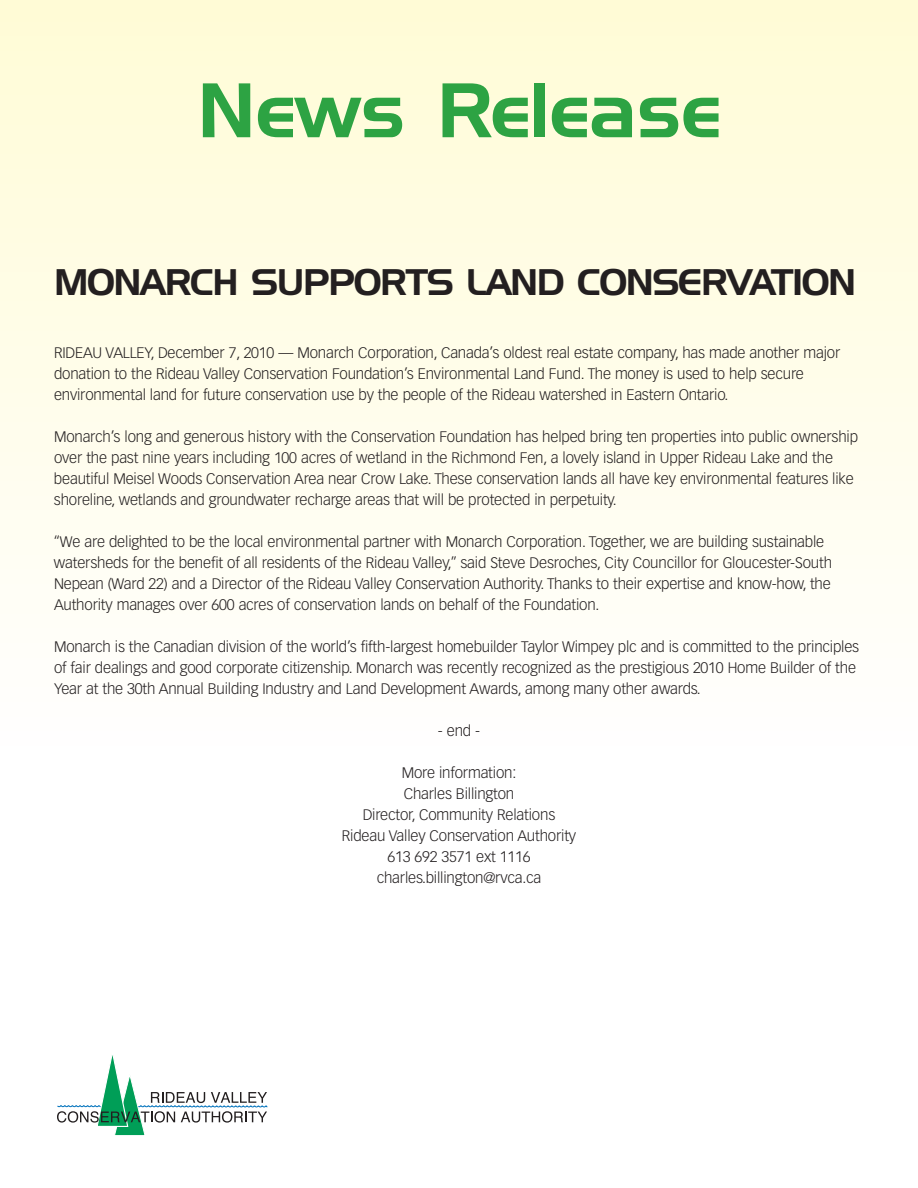
<style>
.page{position:relative;width:918px;height:1188px;background:#fff}
.page>*{position:absolute;margin:0;border:0;box-sizing:border-box;transform-origin:0 0}
.t1{font:75px "Handel Gothic BT";color:#2da343}
.t2{font:36px "Handel Gothic BT";letter-spacing:-.04em;color:#231f20}
.t3{font:300 15px/21px "Vectora LH";letter-spacing:-.01em;color:#231f20}
</style>
<div class="page">
<div style="left:0;top:0;width:918px;height:747px;background:linear-gradient(to bottom,#fffbd5,#fffefe)"></div>
<svg style="left:57px;top:1055px;width:210px;height:81px"></svg>
<h1 class="t1" style="left:197px;top:83px;width:525px">News Release</h1>
<h2 class="t2" style="left:54px;top:269px;width:804px">MONARCH SUPPORTS LAND CONSERVATION</h2>
<p class="t3" style="left:54px;top:343px;width:788px">RIDEAU VALLEY, December 7, 2010 — Monarch Corporation, Canada’s oldest real estate company, has made another major donation to the Rideau Valley Conservation Foundation’s Environmental Land Fund. The money is used to help secure environmental land for future conservation use by the people of the Rideau watershed in Eastern Ontario.</p>
<p class="t3" style="left:54px;top:427px;width:806px">Monarch’s long and generous history with the Conservation Foundation has helped bring ten properties into public ownership over the past nine years including 100 acres of wetland in the Richmond Fen, a lovely island in Upper Rideau Lake and the beautiful Meisel Woods Conservation Area near Crow Lake. These conservation lands all have key environmental features like shoreline, wetlands and groundwater recharge areas that will be protected in perpetuity.</p>
<p class="t3" style="left:54px;top:532px;width:780px">“We are delighted to be the local environmental partner with Monarch Corporation. Together, we are building sustainable watersheds for the benefit of all residents of the Rideau Valley,” said Steve Desroches, City Councillor for Gloucester-South Nepean (Ward 22) and a Director of the Rideau Valley Conservation Authority. Thanks to their expertise and know-how, the Authority manages over 600 acres of conservation lands on behalf of the Foundation.</p>
<p class="t3" style="left:54px;top:637px;width:807px">Monarch is the Canadian division of the world’s fifth-largest homebuilder Taylor Wimpey plc and is committed to the principles of fair dealings and good corporate citizenship. Monarch was recently recognized as the prestigious 2010 Home Builder of the<br>Year at the 30th Annual Building Industry and Land Development Awards, among many other awards.</p>
<p class="t3" style="left:438px;top:721px;width:44px">- end -</p>
<p class="t3" style="left:342px;top:763px;width:236px;text-align:center">More information:<br>Charles Billington<br>Director, Community Relations<br>Rideau Valley Conservation Authority<br>613 692 3571 ext 1116 charles.billington@rvca.ca</p>
</div>
